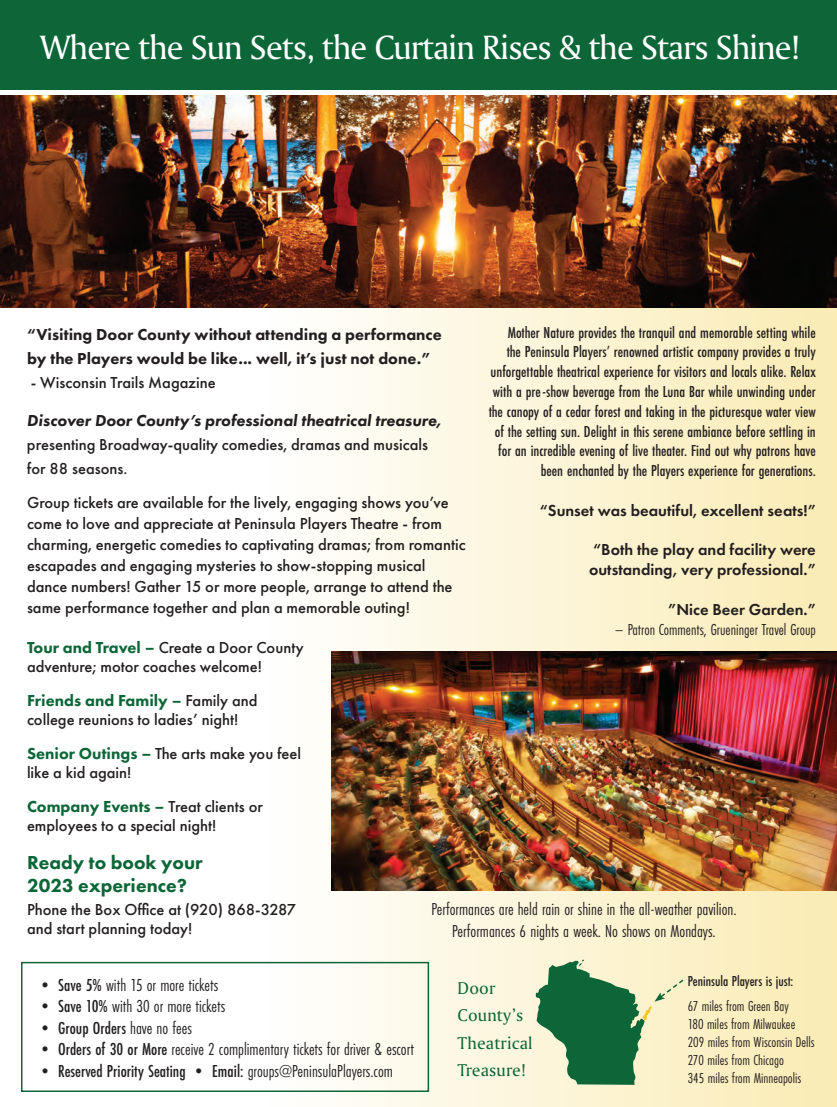
<style>
.page{position:relative;width:837px;height:1107px;background:#fff}
.page>*{position:absolute;margin:0;border:0;box-sizing:border-box;transform-origin:0 0}
.t1{font:35.55px "Amerigo BT Roman A";letter-spacing:-.03em;color:#fff}
.t2{font:800 19.5px/23.4px "Futura PT";color:#0c6638}
.t3{font:18px "Futura PT Cond";color:#231f20}
.t4{font:18px/27.5px "Amerigo BT Roman A";letter-spacing:.01em;color:#0c6638}
.t5{font:500 16.5px/21px "Futura PT";color:#231f20}
.t6{font:500 16.5px/19.8px "Futura PT Cond";color:#231f20;text-align:right}
.t7{font:600 16.5px "Futura PT";color:#231f20}
.t8{font:800 16.5px/24px "Futura PT";color:#231f20}
.t9{font:16.5px "Futura PT Cond";color:#231f20}
.t10{font:15px "Futura PT Cond";color:#231f20}
.t11{font:500 15px "Futura PT Cond";color:#231f20}
.s1{font-weight:800;font-style:italic}
.s2{font-weight:800;color:#0c6638}
.s3{font-weight:500}
</style>
<div class="page">
<div style="left:268px;top:205px;width:569px;height:902px;background:linear-gradient(to right,#fdfdfd,#f8e9b2)"></div>
<div style="left:0;top:0;width:837px;height:90px;background:#0c6638"></div>
<img style="left:331px;top:652px;width:506px;height:239px">
<img style="left:0;top:96px;width:837px;height:211px">
<div style="left:21px;top:962px;width:408px;height:130px;border:2px solid #0c6638"></div>
<svg style="left:535px;top:959px;width:150px;height:126px;background:#88ae86"></svg>
<p class="t1" style="left:40px;top:25px;width:762px">Where the Sun Sets, the Curtain Rises &amp; the Stars Shine!</p>
<p class="t6" style="left:489px;top:322px;width:329px">Mother Nature provides the tranquil and memorable setting while<br>the Peninsula Players’ renowned artistic company provides a truly unforgettable theatrical experience for visitors and locals alike. Relax with a pre-show beverage from the Luna Bar while unwinding under the canopy of a cedar forest and taking in the picturesque water view of the setting sun. Delight in this serene ambiance before settling in for an incredible evening of live theater. Find out why patrons have been enchanted by the Players experience for generations.</p>
<p class="t7" style="left:540px;top:500px;width:278px">“Sunset was beautiful, excellent seats!”</p>
<p class="t7" style="left:593px;top:540px;width:224px">“Both the play and facility were</p>
<p class="t7" style="left:589px;top:559px;width:228px">outstanding, very professional.”</p>
<p class="t7" style="left:668px;top:599px;width:149px">”Nice Beer Garden.”</p>
<p class="t9" style="left:614px;top:620px;width:203px">– Patron Comments, Grueninger Travel Group</p>
<p class="t8" style="left:27px;top:322px;width:416px">“Visiting Door County without attending a performance by the Players would be like... well, it’s just not done.”</p>
<p class="t5" style="left:31px;top:372px;width:186px">- Wisconsin Trails Magazine</p>
<p class="t5" style="left:27px;top:408px;width:416px;line-height:24px"><span class="s1">Discover Door County’s professional theatrical treasure, </span>presenting Broadway-quality comedies, dramas and musicals for 88 seasons.</p>
<p class="t5" style="left:27px;top:492px;width:440px">Group tickets are available for the lively, engaging shows you’ve come to love and appreciate at Peninsula Players Theatre - from charming, energetic comedies to captivating dramas; from romantic escapades and engaging mysteries to show-stopping musical dance numbers! Gather 15 or more people, arrange to attend the same performance together and plan a memorable outing!</p>
<p class="t5" style="left:27px;top:638px;width:278px;line-height:19.6px"><span class="s2">Tour and Travel –</span> Create a Door County adventure; motor coaches welcome!</p>
<p class="t5" style="left:27px;top:690px;width:232px;line-height:19.6px"><span class="s2">Friends and Family –</span> Family and college reunions to ladies’ night!</p>
<p class="t5" style="left:27px;top:743px;width:276px;line-height:19.6px"><span class="s2">Senior Outings –</span> The arts make you feel like a kid again!</p>
<p class="t5" style="left:27px;top:796px;width:237px;line-height:19.6px"><span class="s2">Company Events –</span> Treat clients or employees to a special night!</p>
<p class="t2" style="left:27px;top:850px;width:177px">Ready to book your<br>2023 experience?</p>
<p class="t5" style="left:27px;top:900px;width:271px;line-height:19.5px">Phone the Box Office at (920) 868-3287 and start planning today!</p>
<p class="t3" style="left:36px;top:974px;width:184px">• <span class="s3">Save 5%</span> with 15 or more tickets</p>
<p class="t3" style="left:36px;top:996px;width:191px">• <span class="s3">Save 10%</span> with 30 or more tickets</p>
<p class="t3" style="left:36px;top:1017px;width:157px">• <span class="s3">Group Orders</span> have no fees</p>
<p class="t3" style="left:36px;top:1039px;width:380px">• <span class="s3">Orders of 30 or More</span> receive 2 complimentary tickets for driver &amp; escort</p>
<p class="t3" style="left:36px;top:1061px;width:359px">• <span class="s3">Reserved Priority Seating</span> • <span class="s3">Email:</span> groups@PeninsulaPlayers.com</p>
<p class="t3" style="left:431px;top:899px;width:307px">Performances are held rain or shine in the all-weather pavilion.</p>
<p class="t3" style="left:452px;top:920px;width:265px">Performances 6 nights a week. No shows on Mondays.</p>
<p class="t11" style="left:688px;top:972px;width:107px">Peninsula Players is just:</p>
<p class="t10" style="left:688px;top:997px;width:103px">67 miles from Green Bay</p>
<p class="t10" style="left:688px;top:1015px;width:109px">180 miles from Milwaukee</p>
<p class="t10" style="left:688px;top:1033px;width:128px">209 miles from Wisconsin Dells</p>
<p class="t10" style="left:688px;top:1051px;width:98px">270 miles from Chicago</p>
<p class="t10" style="left:688px;top:1069px;width:115px">345 miles from Minneapolis</p>
<p class="t4" style="left:458px;top:974px;width:67px">Door<br>County’s</p>
<p class="t4" style="left:458px;top:1029px;width:76px">Theatrical</p>
<p class="t4" style="left:458px;top:1056px;width:70px">Treasure!</p>
</div>
